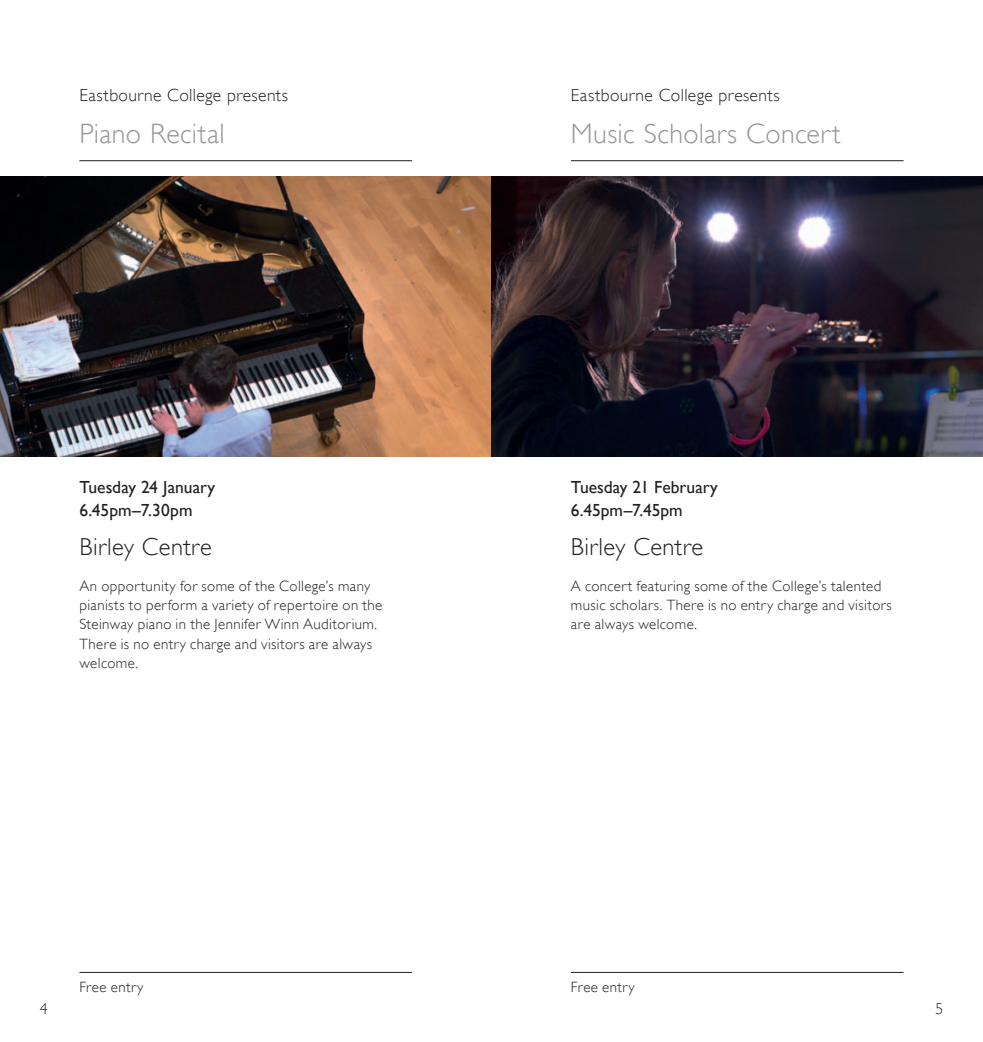
<style>
.page{position:relative;width:983px;height:1042px;background:#fff}
.page>*{position:absolute;margin:0;border:0;box-sizing:border-box;transform-origin:0 0}
.t1{font:300 28px "Gill Sans";letter-spacing:.01em;color:#939598}
.t2{font:300 24.5px "Gill Sans";letter-spacing:.01em;color:#231f20}
.t3{font:17.5px/22.8px "Gill Sans";color:#231f20}
.t4{font:300 17.5px "Gill Sans";letter-spacing:.02em;color:#231f20}
.t5{font:300 15.75px "Gill Sans";color:#231f20}
.t6{font:300 14.88px/19.2px "Gill Sans";letter-spacing:.025em;color:#231f20}
</style>
<div class="page">
<hr style="left:79px;top:160px;width:333px;height:1px;background:#231f20">
<img style="left:0;top:176px;width:491px;height:280px">
<hr style="left:79px;top:972px;width:333px;height:1px;background:#231f20">
<hr style="left:570px;top:160px;width:333px;height:1px;background:#231f20">
<svg style="left:491px;top:176px;width:491px;height:280px;background:#27222f"></svg>
<hr style="left:570px;top:972px;width:333px;height:1px;background:#231f20">
<p class="t4" style="left:79px;top:88px;width:210px">eastbourne College presents</p>
<h1 class="t1" style="left:79px;top:122px;width:147px">Piano recital</h1>
<p class="t3" style="left:79px;top:477px;width:137px">Tuesday 24 January<br>6.45pm–7.30pm</p>
<h2 class="t2" style="left:79px;top:536px;width:134px">Birley Centre</h2>
<p class="t6" style="left:79px;top:577px;width:304px">an opportunity for some of the College’s many pianists to perform a variety of repertoire on the Steinway piano in the Jennifer Winn auditorium.<br>There is no entry charge and visitors are always welcome.</p>
<p class="t6" style="left:79px;top:979px;width:65px">Free entry</p>
<p class="t4" style="left:570px;top:88px;width:210px">eastbourne College presents</p>
<h1 class="t1" style="left:570px;top:122px;width:271px">music Scholars Concert</h1>
<p class="t3" style="left:570px;top:477px;width:148px">Tuesday 21 February<br>6.45pm–7.45pm</p>
<h2 class="t2" style="left:570px;top:536px;width:134px">Birley Centre</h2>
<p class="t6" style="left:570px;top:577px;width:322px">a concert featuring some of the College’s talented music scholars. There is no entry charge and visitors are always welcome.</p>
<p class="t6" style="left:570px;top:979px;width:65px">Free entry</p>
<p class="t5" style="left:40px;top:1002px;width:9px">4</p>
<p class="t5" style="left:935px;top:1002px;width:9px">5</p>
</div>
